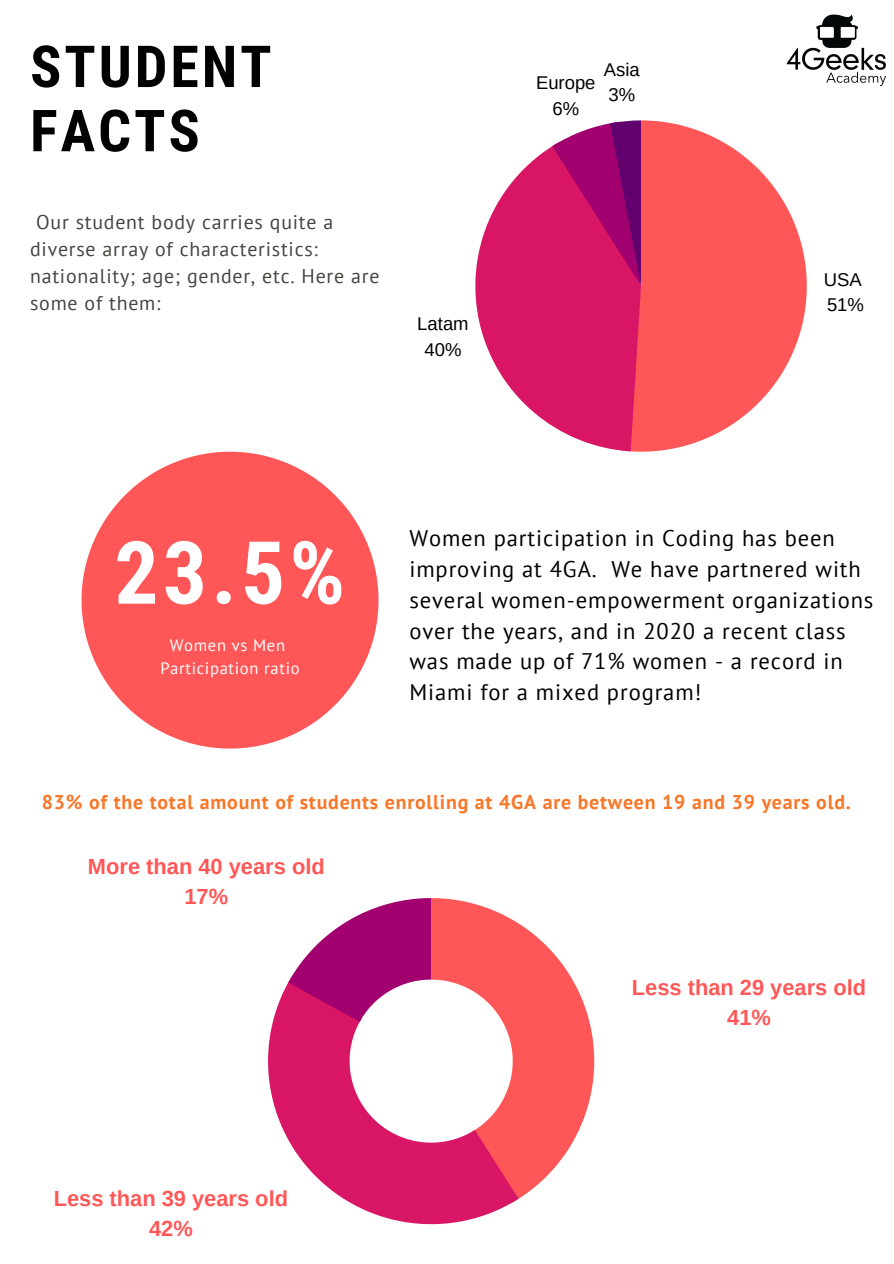
<style>
.page{position:relative;width:894px;height:1264px;background:#fff}
.page>*{position:absolute;margin:0;border:0;box-sizing:border-box;transform-origin:0 0}
.t1{font:700 87px "Roboto Condensed";color:#fff}
.t2{font:700 57.9px/64.2px "Roboto Condensed";letter-spacing:.05em;color:#000}
.t3{font:22.5px/30.8px "PT Sans";letter-spacing:.04em;color:#000}
.t4{font:700 21.9px/30.2px "Arimo";color:#ff5757;text-align:center}
.t5{font:19.8px/27px "PT Sans";letter-spacing:.04em;color:#444440}
.t6{font:700 19.8px "PT Sans";letter-spacing:.04em;color:#f87728}
.t7{font:18.45px/25.7px "Arimo";color:#000}
.t8{font:16.5px/22.5px "PT Sans";letter-spacing:.04em;color:#fff;text-align:center}
</style>
<div class="page">
<svg style="left:81px;top:451px;width:297px;height:297px;fill:#ff5757"></svg>
<svg style="left:432px;top:898px;width:162px;height:301px;fill:#ff5757"></svg>
<svg style="left:268px;top:975px;width:250px;height:249px"></svg>
<svg style="left:288px;top:898px;width:144px;height:123px"></svg>
<img style="left:786px;top:14px;width:100px;height:72px">
<svg style="left:626px;top:120px;width:180px;height:332px;fill:#ff5757"></svg>
<svg style="left:475px;top:146px;width:166px;height:305px;fill:#d81665"></svg>
<svg style="left:552px;top:120px;width:90px;height:166px;background:#b31771"></svg>
<h2 class="t2" style="left:30px;top:35px;width:243px">STUDENT<br>FACTS</h2>
<p class="t5" style="left:30px;top:208px;width:351px;text-indent:6px">Our student body carries quite a diverse array of characteristics: nationality; age; gender, etc. Here are some of them:</p>
<p class="t7" style="left:417px;top:311px;width:53px;text-align:center">Latam<br>40%</p>
<p class="t7" style="left:536px;top:70px;width:61px;text-align:center">Europe<br>6%</p>
<p class="t7" style="left:603px;top:57px;width:37px">Asia<br>3%</p>
<p class="t7" style="left:823px;top:266px;width:42px">USA<br>51%</p>
<h1 class="t1" style="left:114px;top:523px;width:232px">23.5%</h1>
<p class="t8" style="left:160px;top:634px;width:141px">Women vs Men<br>Participation ratio</p>
<p class="t3" style="left:409px;top:522px;width:465px">Women participation in Coding has been improving at 4GA. We have partnered with several women-empowerment organizations over the years, and in 2020 a recent class was made up of 71% women - a record in Miami for a mixed program!</p>
<p class="t6" style="left:42px;top:788px;width:810px">83% of the total amount of students enrolling at 4GA are between 19 and 39 years old.</p>
<p class="t4" style="left:88px;top:851px;width:238px">More than 40 years old<br>17%</p>
<p class="t4" style="left:54px;top:1182px;width:236px">Less than 39 years old<br>42%</p>
<p class="t4" style="left:631px;top:972px;width:236px">Less than 29 years old<br>41%</p>
</div>
